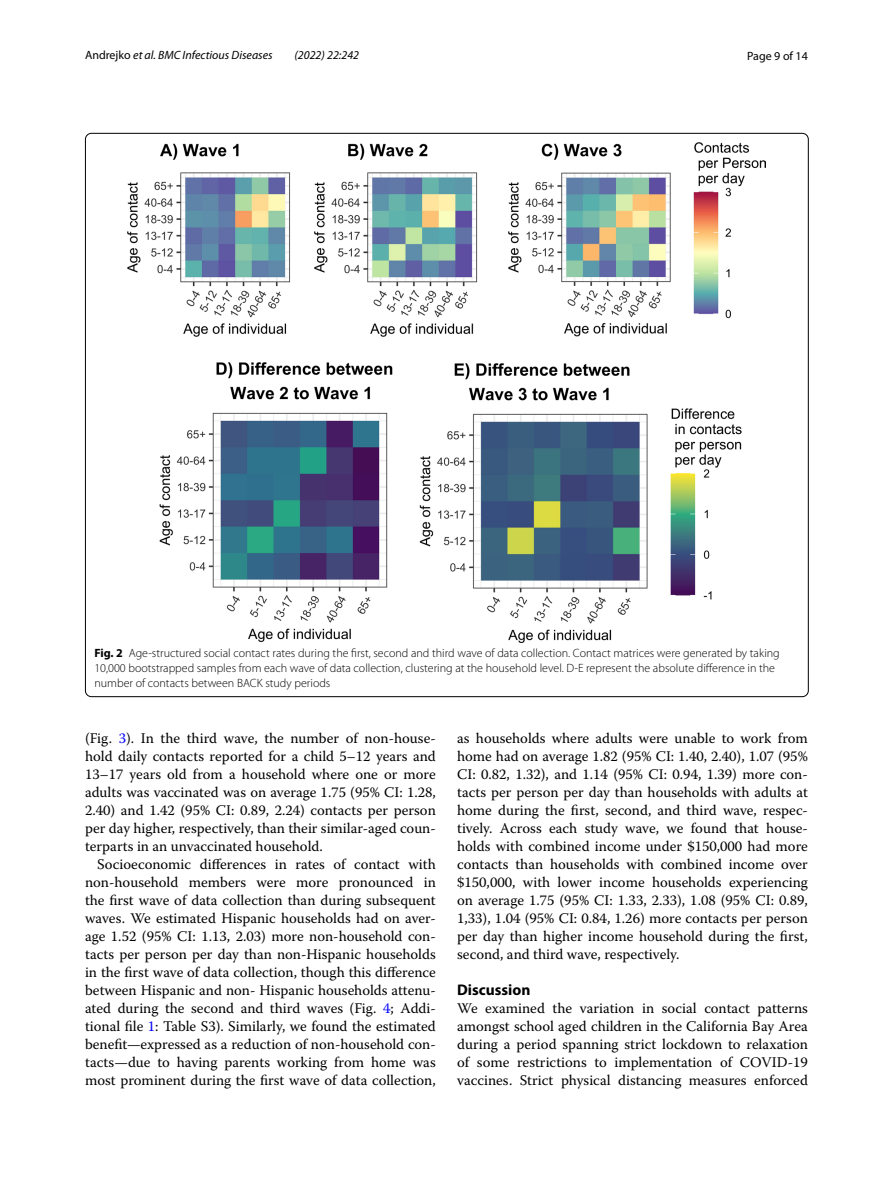
<style>
.page{position:relative;width:893px;height:1187px;background:#fff}
.page>*{position:absolute;margin:0;border:0;box-sizing:border-box;transform-origin:0 0}
.t1{font:700 15.45px "Myriad Pro";color:#000}
.t2{font:14.7px/18px "Warnock Pro";color:#000;text-align:justify}
.t3{font:300 12px/15px "Myriad Pro";color:#000}
.t4{font:italic 12px "Myriad Pro";color:#000}
.t5{font:12px "Myriad Pro";color:#000}
.s1{font-style:normal}
.s2{font-weight:700}
.s3{color:#00f}
</style>
<div class="page">
<img style="left:128px;top:142px;width:638px;height:500px">
<p class="t4" style="left:85px;top:48px;width:189px"><span class="s1">Andrejko</span> et al. BMC Infectious Diseases</p>
<p class="t4" style="left:294px;top:48px;width:66px">(2022) 22:242</p>
<p class="t5" style="left:747px;top:48px;width:62px">Page 9 of 14</p>
<p class="t3" style="left:94px;top:646px;width:687px"><span class="s2">Fig. 2</span> Age-structured social contact rates during the first, second and third wave of data collection. Contact matrices were generated by taking<br>10,000 bootstrapped samples from each wave of data collection, clustering at the household level. D-E represent the absolute difference in the number of contacts between BACK study periods</p>
<p class="t2" style="left:85px;top:729px;width:352px">(Fig. <span class="s3">3</span>). In the third wave, the number of non-house&shy;hold daily contacts reported for a child 5–12 years and 13–17 years old from a household where one or more adults was vaccinated was on average 1.75 (95% CI: 1.28, 2.40) and 1.42 (95% CI: 0.89, 2.24) contacts per person per day higher, respectively, than their similar-aged coun&shy;terparts in an unvaccinated household.</p>
<p class="t2" style="left:85px;top:855px;width:352px;text-indent:12px">Socioeconomic differences in rates of contact with non-household members were more pronounced in the first wave of data collection than during subsequent waves. We estimated Hispanic households had on aver&shy;age 1.52 (95% CI: 1.13, 2.03) more non-household con&shy;tacts per person per day than non-Hispanic households in the first wave of data collection, though this difference between Hispanic and non- Hispanic households attenu&shy;ated during the second and third waves (Fig. <span class="s3">4</span>; Addi&shy;tional file <span class="s3">1</span>: Table S3). Similarly, we found the estimated benefit—expressed as a reduction of non-household con&shy;tacts—due to having parents working from home was most prominent during the first wave of data collection,</p>
<p class="t2" style="left:457px;top:729px;width:352px">as households where adults were unable to work from home had on average 1.82 (95% CI: 1.40, 2.40), 1.07 (95% CI: 0.82, 1.32), and 1.14 (95% CI: 0.94, 1.39) more con&shy;tacts per person per day than households with adults at home during the first, second, and third wave, respec&shy;tively. Across each study wave, we found that house&shy;holds with combined income under $150,000 had more contacts than households with combined income over $150,000, with lower income households experiencing on average 1.75 (95% CI: 1.33, 2.33), 1.08 (95% CI: 0.89, 1,33), 1.04 (95% CI: 0.84, 1.26) more contacts per person per day than higher income household during the first, second, and third wave, respectively.</p>
<p class="t1" style="left:457px;top:980px;width:75px">Discussion</p>
<p class="t2" style="left:457px;top:999px;width:352px">We examined the variation in social contact patterns amongst school aged children in the California Bay Area during a period spanning strict lockdown to relaxation of some restrictions to implementation of COVID-19 vaccines. Strict physical distancing measures enforced</p>
</div>
